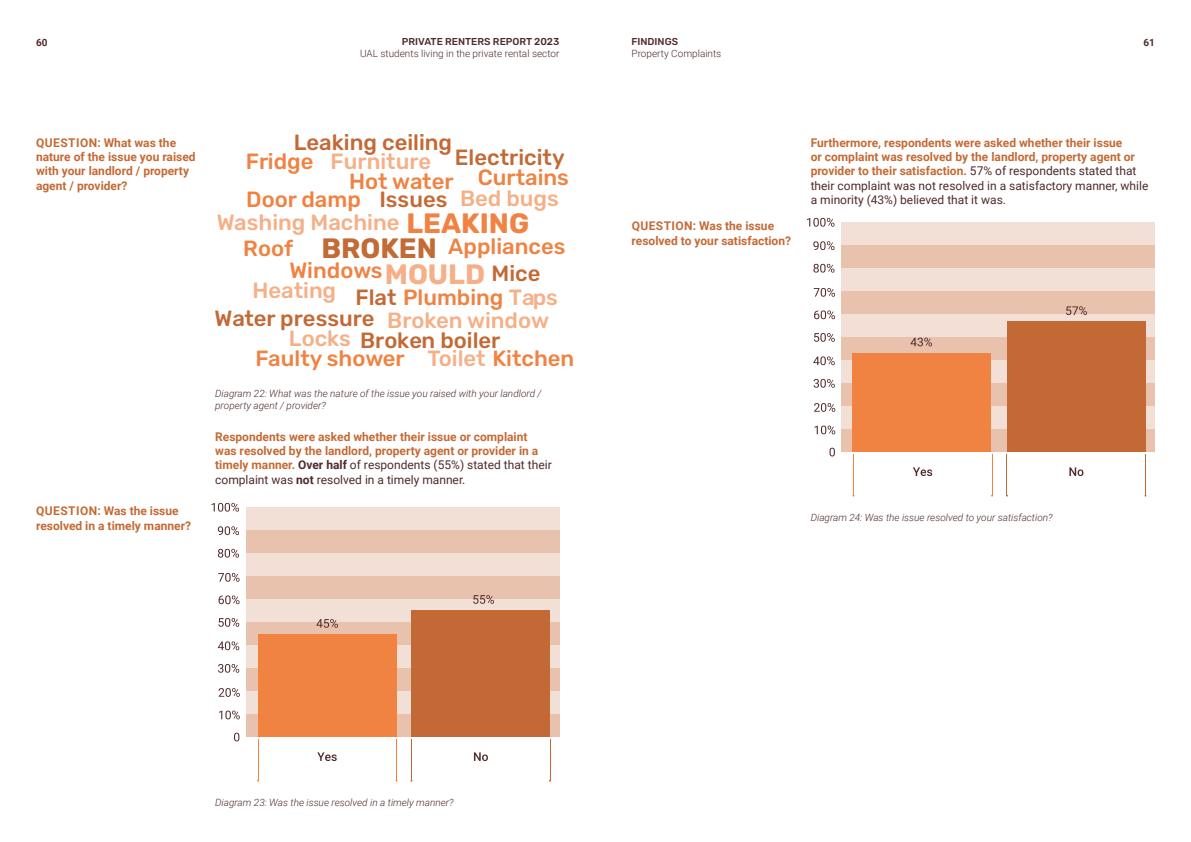
<style>
.page{position:relative;width:1191px;height:842px;background:#fff}
.page>*{position:absolute;margin:0;border:0;box-sizing:border-box;transform-origin:0 0}
.t1{font:700 28px "Rubik";color:#f08242}
.t2{font:700 28px "Rubik";color:#c26b36}
.t3{font:700 28px "Rubik";color:#f5b087}
.t4{font:500 22px/23.9px "Rubik";color:#c26936}
.t5{font:500 22px "Rubik";color:#f08242}
.t6{font:500 22px "Rubik";color:#f5b087}
.t7{font:700 12px/14.4px "Roboto";color:#c46a35}
.t8{font:italic 300 10px/12px "Roboto";color:#4f2a2b}
.t9{font:300 10px "Roboto";color:#4f2a2b}
.t10{font:500 10px "Rubik";color:#4f2a2b}
.t11{font:700 10px "Roboto";color:#4f2a2b}
.s1{color:#c26b36}
.s2{color:#f08242}
.s3{color:#f5b087}
.s4{color:#4f2a2b}
.s5{font-weight:400;color:#4f2a2b}
</style>
<div class="page">
<div style="left:246px;top:714px;width:313px;height:23px;background:#e8c2ad"></div>
<div style="left:246px;top:691px;width:313px;height:23px;background:#f2e0d6"></div>
<div style="left:246px;top:668px;width:313px;height:23px;background:#e8c2ad"></div>
<div style="left:246px;top:645px;width:313px;height:23px;background:#f2e0d6"></div>
<div style="left:246px;top:622px;width:313px;height:23px;background:#e8c2ad"></div>
<div style="left:246px;top:599px;width:313px;height:23px;background:#f2e0d6"></div>
<div style="left:246px;top:576px;width:313px;height:23px;background:#e8c2ad"></div>
<div style="left:246px;top:553px;width:313px;height:23px;background:#f2e0d6"></div>
<div style="left:246px;top:530px;width:313px;height:23px;background:#e8c2ad"></div>
<div style="left:246px;top:507px;width:313px;height:23px;background:#f2e0d6"></div>
<div style="left:258px;top:634px;width:138px;height:102px;background:#f08242"></div>
<div style="left:411px;top:610px;width:139px;height:127px;background:#c26936"></div>
<svg style="left:316px;top:619px;width:22px;height:9px"></svg>
<svg style="left:473px;top:595px;width:21px;height:9px"></svg>
<svg style="left:219px;top:710px;width:21px;height:9px"></svg>
<svg style="left:219px;top:688px;width:21px;height:9px"></svg>
<svg style="left:218px;top:664px;width:21px;height:9px"></svg>
<svg style="left:218px;top:641px;width:21px;height:9px"></svg>
<svg style="left:218px;top:618px;width:21px;height:9px"></svg>
<svg style="left:218px;top:595px;width:21px;height:9px"></svg>
<svg style="left:218px;top:573px;width:21px;height:9px"></svg>
<svg style="left:218px;top:549px;width:21px;height:9px"></svg>
<svg style="left:218px;top:526px;width:21px;height:9px"></svg>
<svg style="left:211px;top:503px;width:28px;height:9px"></svg>
<svg style="left:234px;top:733px;width:5px;height:8px"></svg>
<hr style="left:258px;top:739px;width:1px;height:42px;background:#f08242">
<hr style="left:396px;top:739px;width:1px;height:42px;background:#f08242">
<hr style="left:411px;top:739px;width:1px;height:42px;background:#c26936">
<hr style="left:550px;top:739px;width:1px;height:42px;background:#c26936">
<svg style="left:317px;top:752px;width:20px;height:9px"></svg>
<svg style="left:474px;top:752px;width:14px;height:9px"></svg>
<div style="left:841px;top:429px;width:314px;height:23px;background:#e8c2ad"></div>
<div style="left:841px;top:406px;width:314px;height:23px;background:#f2e0d6"></div>
<div style="left:841px;top:383px;width:314px;height:23px;background:#e8c2ad"></div>
<div style="left:841px;top:360px;width:314px;height:23px;background:#f2e0d6"></div>
<div style="left:841px;top:337px;width:314px;height:23px;background:#e8c2ad"></div>
<div style="left:841px;top:314px;width:314px;height:23px;background:#f2e0d6"></div>
<div style="left:841px;top:291px;width:314px;height:23px;background:#e8c2ad"></div>
<div style="left:841px;top:268px;width:314px;height:23px;background:#f2e0d6"></div>
<div style="left:841px;top:245px;width:314px;height:23px;background:#e8c2ad"></div>
<div style="left:841px;top:222px;width:314px;height:23px;background:#f2e0d6"></div>
<div style="left:852px;top:353px;width:138px;height:99px;background:#f08242"></div>
<div style="left:1007px;top:321px;width:138px;height:131px;background:#c26936"></div>
<svg style="left:910px;top:338px;width:22px;height:8px"></svg>
<svg style="left:1066px;top:306px;width:20px;height:9px"></svg>
<svg style="left:814px;top:426px;width:21px;height:8px"></svg>
<svg style="left:814px;top:403px;width:21px;height:9px"></svg>
<svg style="left:813px;top:379px;width:21px;height:9px"></svg>
<svg style="left:813px;top:356px;width:21px;height:9px"></svg>
<svg style="left:814px;top:333px;width:20px;height:9px"></svg>
<svg style="left:814px;top:310px;width:21px;height:9px"></svg>
<svg style="left:813px;top:288px;width:22px;height:9px"></svg>
<svg style="left:813px;top:264px;width:21px;height:9px"></svg>
<svg style="left:813px;top:241px;width:21px;height:9px"></svg>
<svg style="left:807px;top:218px;width:27px;height:9px"></svg>
<svg style="left:829px;top:448px;width:6px;height:8px"></svg>
<hr style="left:853px;top:454px;width:1px;height:42px;background:#f08242">
<hr style="left:992px;top:454px;width:1px;height:42px;background:#f08242">
<hr style="left:1006px;top:454px;width:1px;height:42px;background:#c26936">
<hr style="left:1145px;top:454px;width:1px;height:42px;background:#c26936">
<svg style="left:913px;top:467px;width:19px;height:9px"></svg>
<svg style="left:1069px;top:467px;width:14px;height:9px"></svg>
<p class="t10" style="left:402px;top:36px;width:159px">PRIVATE RENTERS REPORT 2023</p>
<p class="t9" style="left:360px;top:47px;width:201px">UAL students living in the private rental sector</p>
<p class="t10" style="left:631px;top:36px;width:48px">FINDINGS</p>
<p class="t9" style="left:631px;top:47px;width:91px">Property Complaints</p>
<p class="t11" style="left:36px;top:36px;width:13px">60</p>
<p class="t11" style="left:1143px;top:36px;width:13px">61</p>
<p class="t7" style="left:36px;top:135px;width:161px">QUESTION: What was the nature of the issue you raised with your landlord / property agent / provider?</p>
<p class="t7" style="left:36px;top:503px;width:157px">QUESTION: Was the issue resolved in a timely manner?</p>
<h2 class="t4" style="left:294px;top:131px;width:160px">Leaking ceiling</h2>
<h2 class="t4" style="left:455px;top:146px;width:111px">Electricity</h2>
<h2 class="t5" style="left:246px;top:149px;width:69px">Fridge</h2>
<h2 class="t6" style="left:331px;top:149px;width:102px">Furniture</h2>
<h2 class="t5" style="left:478px;top:165px;width:93px">Curtains</h2>
<h2 class="t5" style="left:349px;top:169px;width:106px">Hot water</h2>
<h2 class="t6" style="left:460px;top:186px;width:100px">Bed bugs</h2>
<h2 class="t5" style="left:246px;top:186px;width:203px">Door damp <span class="s1">Issues</span></h2>
<h1 class="t1" style="left:406px;top:207px;width:124px">LEAKING</h1>
<h1 class="t3" style="left:385px;top:258px;width:102px">MOULD</h1>
<h2 class="t6" style="left:217px;top:210px;width:184px">Washing Machine</h2>
<h2 class="t4" style="left:355px;top:262px;width:204px;text-indent:136px">Mice<br>Flat <span class="s2">Plumbing</span> <span class="s3">Taps</span></h2>
<h2 class="t5" style="left:448px;top:234px;width:119px">Appliances</h2>
<h1 class="t2" style="left:321px;top:232px;width:117px">BROKEN</h1>
<h2 class="t5" style="left:243px;top:235px;width:51px">Roof</h2>
<h2 class="t5" style="left:289px;top:258px;width:95px">Windows</h2>
<h2 class="t6" style="left:252px;top:278px;width:85px">Heating</h2>
<h2 class="t4" style="left:214px;top:307px;width:336px">Water pressure <span class="s3">Broken window</span></h2>
<h2 class="t4" style="left:289px;top:329px;width:213px"><span class="s3">Locks</span> Broken boiler</h2>
<h2 class="t5" style="left:256px;top:346px;width:151px">Faulty shower</h2>
<h2 class="t5" style="left:427px;top:346px;width:148px"><span class="s3">Toilet</span> Kitchen</h2>
<p class="t8" style="left:215px;top:387px;width:328px">Diagram 22: What was the nature of the issue you raised with your landlord / property agent / provider?</p>
<p class="t7" style="left:215px;top:429px;width:338px">Respondents were asked whether their issue or complaint was resolved by the landlord, property agent or provider in a timely manner. <span class="s4">Over half</span> <span class="s5">of respondents (55%) stated that their complaint was</span> <span class="s4">not</span> <span class="s5">resolved in a timely manner.</span></p>
<p class="t7" style="left:631px;top:219px;width:161px">QUESTION: Was the issue resolved to your satisfaction?</p>
<p class="t7" style="left:810px;top:135px;width:339px">Furthermore, respondents were asked whether their issue<br>or complaint was resolved by the landlord, property agent or provider to their satisfaction. <span class="s5">57% of respondents stated that their complaint was not resolved in a satisfactory manner, while a minority (43%) believed that it was.</span></p>
<p class="t8" style="left:810px;top:511px;width:243px">Diagram 24: Was the issue resolved to your satisfaction?</p>
<p class="t8" style="left:215px;top:796px;width:240px">Diagram 23: Was the issue resolved in a timely manner?</p>
</div>
